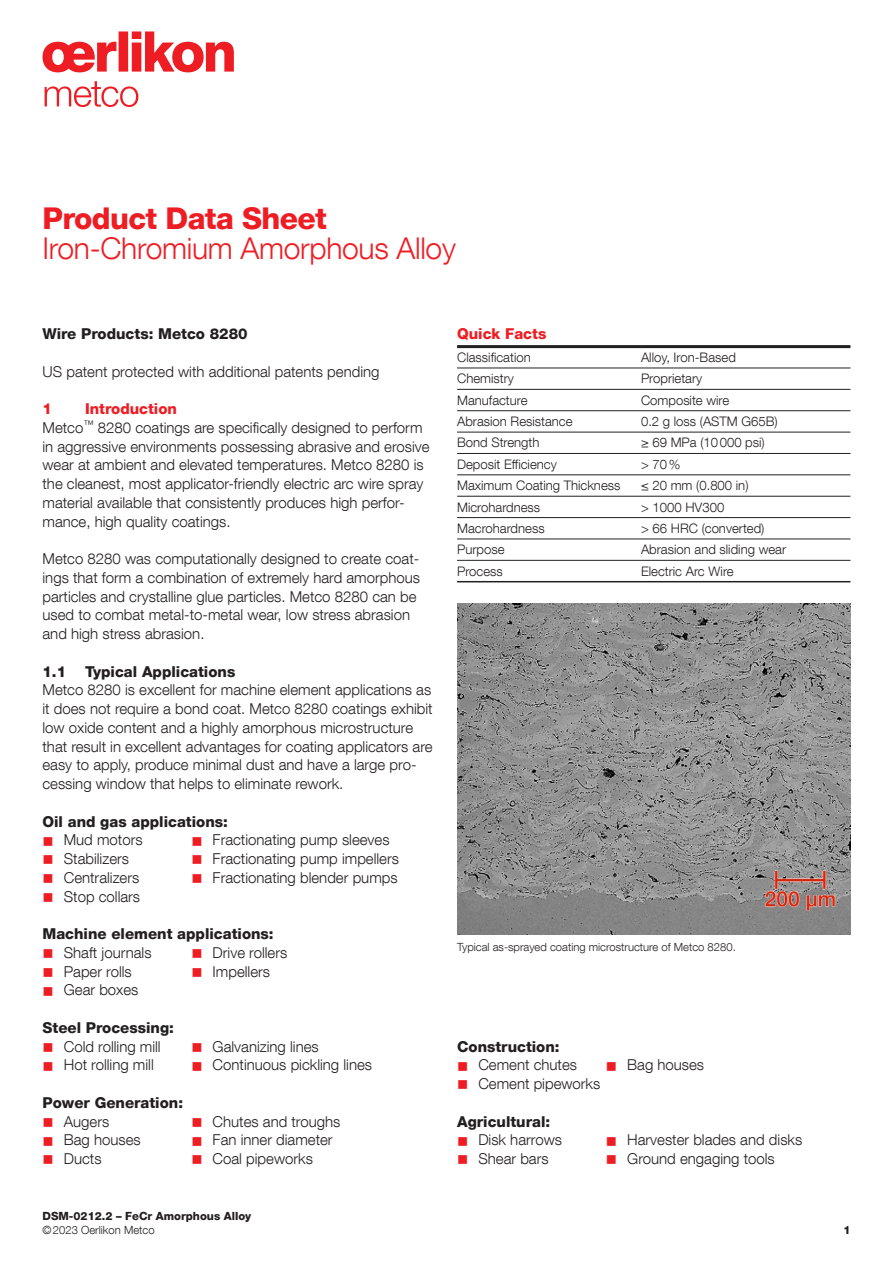
<style>
.page{position:relative;width:893px;height:1263px;background:#fff}
.page>*{position:absolute;margin:0;border:0;box-sizing:border-box;transform-origin:0 0}
.t1{font:300 30px "Helvetica Neue LT Com";letter-spacing:-.01em;color:#ee1d23}
.t2{font:800 30px "Helvetica Neue LT Com";letter-spacing:-.02em;color:#ee1d23}
.t3{font:300 15px/18.8px "Helvetica Neue LT Com";color:#231f20}
.t4{font:800 15px "Helvetica Neue LT Com";color:#231f20}
.t5{font:800 15px "Helvetica Neue LT Com";color:#ee1d23}
.t6{font:300 13.2px "Helvetica Neue LT Com";color:#231f20}
.t7{font:300 11.25px "Helvetica Neue LT Com";color:#231f20}
.t8{font:800 11.25px "Helvetica Neue LT Com";color:#231f20}
.s1{font-weight:800;color:#ee1d23}
.s2{color:#ee1d23}
</style>
<div class="page">
<img style="left:457px;top:604px;width:393px;height:331px">
<svg style="left:43px;top:31px;width:191px;height:41px"></svg>
<svg style="left:45px;top:81px;width:93px;height:26px"></svg>
<hr style="left:457px;top:581px;width:184px;height:1px;background:#231f20">
<hr style="left:641px;top:581px;width:209px;height:1px;background:#231f20">
<hr style="left:457px;top:453px;width:184px;height:1px;background:#231f20">
<hr style="left:641px;top:453px;width:209px;height:1px;background:#231f20">
<hr style="left:457px;top:475px;width:184px;height:1px;background:#231f20">
<hr style="left:641px;top:475px;width:209px;height:1px;background:#231f20">
<hr style="left:457px;top:496px;width:184px;height:1px;background:#231f20">
<hr style="left:641px;top:496px;width:209px;height:1px;background:#231f20">
<hr style="left:457px;top:517px;width:184px;height:1px;background:#231f20">
<hr style="left:641px;top:517px;width:209px;height:1px;background:#231f20">
<hr style="left:457px;top:539px;width:184px;height:1px;background:#231f20">
<hr style="left:641px;top:539px;width:209px;height:1px;background:#231f20">
<hr style="left:457px;top:560px;width:184px;height:1px;background:#231f20">
<hr style="left:641px;top:560px;width:209px;height:1px;background:#231f20">
<hr style="left:457px;top:345px;width:184px;height:3px;background:#231f20">
<hr style="left:641px;top:345px;width:209px;height:3px;background:#231f20">
<hr style="left:457px;top:368px;width:184px;height:1px;background:#231f20">
<hr style="left:641px;top:368px;width:209px;height:1px;background:#231f20">
<hr style="left:457px;top:389px;width:184px;height:1px;background:#231f20">
<hr style="left:641px;top:389px;width:209px;height:1px;background:#231f20">
<hr style="left:457px;top:410px;width:184px;height:1px;background:#231f20">
<hr style="left:641px;top:410px;width:209px;height:1px;background:#231f20">
<hr style="left:457px;top:432px;width:184px;height:1px;background:#231f20">
<hr style="left:641px;top:432px;width:209px;height:1px;background:#231f20">
<h1 class="t2" style="left:43px;top:201px;width:286px">Product Data Sheet</h1>
<h1 class="t1" style="left:43px;top:230px;width:415px">Iron-Chromium Amorphous Alloy</h1>
<p class="t4" style="left:43px;top:325px;width:207px">Wire Products: Metco 8280</p>
<p class="t3" style="left:43px;top:362px;width:339px">US patent protected with additional patents pending</p>
<p class="t5" style="left:43px;top:400px;width:11px">1</p>
<p class="t3" style="left:43px;top:399px;width:389px;text-indent:43px"><span class="s1">Introduction<br></span>Metco<sup>™</sup> 8280 coatings are specifically designed to perform in aggressive environments possessing abrasive and erosive wear at ambient and elevated temperatures. Metco 8280 is the cleanest, most applicator-friendly electric arc wire spray material available that consistently produces high perfor&shy;mance, high quality coatings.</p>
<p class="t3" style="left:43px;top:549px;width:379px">Metco 8280 was computationally designed to create coat&shy;ings that form a combination of extremely hard amorphous particles and crystalline glue particles. Metco 8280 can be used to combat metal-to-metal wear, low stress abrasion and high stress abrasion.</p>
<p class="t4" style="left:43px;top:662px;width:25px">1.1</p>
<p class="t4" style="left:85px;top:662px;width:152px">Typical Applications</p>
<p class="t3" style="left:43px;top:680px;width:392px">Metco 8280 is excellent for machine element applications as it does not require a bond coat. Metco 8280 coatings exhibit low oxide content and a highly amorphous microstructure that result in excellent advantages for coating applicators are easy to apply, produce minimal dust and have a large pro&shy;cessing window that helps to eliminate rework.</p>
<p class="t4" style="left:43px;top:812px;width:187px">Oil and gas applications:</p>
<p class="t3" style="left:43px;top:830px;width:102px"><span class="s2">■</span> Mud motors</p>
<p class="t3" style="left:191px;top:830px;width:200px"><span class="s2">■</span> Fractionating pump sleeves</p>
<p class="t3" style="left:43px;top:849px;width:88px"><span class="s2">■</span> Stabilizers</p>
<p class="t3" style="left:191px;top:849px;width:209px"><span class="s2">■</span> Fractionating pump impellers</p>
<p class="t3" style="left:43px;top:868px;width:98px"><span class="s2">■</span> Centralizers</p>
<p class="t3" style="left:191px;top:868px;width:208px"><span class="s2">■</span> Fractionating blender pumps</p>
<p class="t3" style="left:43px;top:887px;width:99px"><span class="s2">■</span> Stop collars</p>
<p class="t4" style="left:43px;top:925px;width:233px">Machine element applications:</p>
<p class="t3" style="left:43px;top:943px;width:111px"><span class="s2">■</span> Shaft journals</p>
<p class="t3" style="left:191px;top:943px;width:98px"><span class="s2">■</span> Drive rollers</p>
<p class="t3" style="left:43px;top:962px;width:91px"><span class="s2">■</span> Paper rolls</p>
<p class="t3" style="left:191px;top:962px;width:80px"><span class="s2">■</span> Impellers</p>
<p class="t3" style="left:43px;top:980px;width:97px"><span class="s2">■</span> Gear boxes</p>
<p class="t4" style="left:43px;top:1019px;width:133px">Steel Processing:</p>
<p class="t3" style="left:43px;top:1037px;width:120px"><span class="s2">■</span> Cold rolling mill</p>
<p class="t3" style="left:191px;top:1037px;width:129px"><span class="s2">■</span> Galvanizing lines</p>
<p class="t3" style="left:43px;top:1055px;width:113px"><span class="s2">■</span> Hot rolling mill</p>
<p class="t3" style="left:191px;top:1055px;width:182px"><span class="s2">■</span> Continuous pickling lines</p>
<p class="t4" style="left:43px;top:1094px;width:142px">Power Generation:</p>
<p class="t3" style="left:43px;top:1112px;width:68px"><span class="s2">■</span> Augers</p>
<p class="t3" style="left:191px;top:1112px;width:151px"><span class="s2">■</span> Chutes and troughs</p>
<p class="t3" style="left:43px;top:1130px;width:100px"><span class="s2">■</span> Bag houses</p>
<p class="t3" style="left:191px;top:1130px;width:143px"><span class="s2">■</span> Fan inner diameter</p>
<p class="t3" style="left:43px;top:1149px;width:61px"><span class="s2">■</span> Ducts</p>
<p class="t3" style="left:191px;top:1149px;width:123px"><span class="s2">■</span> Coal pipeworks</p>
<p class="t5" style="left:457px;top:325px;width:91px">Quick Facts</p>
<p class="t6" style="left:457px;top:349px;width:75px">Classification</p>
<p class="t6" style="left:641px;top:349px;width:96px">Alloy, Iron-Based</p>
<p class="t6" style="left:457px;top:371px;width:58px">Chemistry</p>
<p class="t6" style="left:641px;top:371px;width:63px">Proprietary</p>
<p class="t6" style="left:457px;top:392px;width:72px">Manufacture</p>
<p class="t6" style="left:641px;top:392px;width:90px">Composite wire</p>
<p class="t6" style="left:457px;top:413px;width:117px">Abrasion Resistance</p>
<p class="t6" style="left:641px;top:413px;width:138px">0.2 g loss (ASTM G65B)</p>
<p class="t6" style="left:457px;top:435px;width:84px">Bond Strength</p>
<p class="t6" style="left:641px;top:435px;width:125px">≥ 69 MPa (10000 psi)</p>
<p class="t6" style="left:457px;top:456px;width:101px">Deposit Efficiency</p>
<p class="t6" style="left:641px;top:456px;width:41px">&gt; 70%</p>
<p class="t6" style="left:457px;top:477px;width:165px">Maximum Coating Thickness</p>
<p class="t6" style="left:641px;top:477px;width:109px">≤ 20 mm (0.800 in)</p>
<p class="t6" style="left:457px;top:499px;width:85px">Microhardness</p>
<p class="t6" style="left:641px;top:499px;width:85px">&gt; 1000 HV300</p>
<p class="t6" style="left:457px;top:520px;width:89px">Macrohardness</p>
<p class="t6" style="left:641px;top:520px;width:125px">&gt; 66 HRC (converted)</p>
<p class="t6" style="left:457px;top:541px;width:49px">Purpose</p>
<p class="t6" style="left:641px;top:541px;width:147px">Abrasion and sliding wear</p>
<p class="t6" style="left:457px;top:563px;width:47px">Process</p>
<p class="t6" style="left:641px;top:563px;width:94px">Electric Arc Wire</p>
<p class="t7" style="left:457px;top:940px;width:280px">Typical as-sprayed coating microstructure of Metco 8280.</p>
<p class="t4" style="left:457px;top:1037px;width:104px">Construction:</p>
<p class="t3" style="left:457px;top:1055px;width:121px"><span class="s2">■</span> Cement chutes</p>
<p class="t3" style="left:606px;top:1055px;width:100px"><span class="s2">■</span> Bag houses</p>
<p class="t3" style="left:457px;top:1074px;width:145px"><span class="s2">■</span> Cement pipeworks</p>
<p class="t4" style="left:457px;top:1112px;width:95px">Agricultural:</p>
<p class="t3" style="left:457px;top:1130px;width:106px"><span class="s2">■</span> Disk harrows</p>
<p class="t3" style="left:606px;top:1130px;width:198px"><span class="s2">■</span> Harvester blades and disks</p>
<p class="t3" style="left:457px;top:1149px;width:93px"><span class="s2">■</span> Shear bars</p>
<p class="t3" style="left:606px;top:1149px;width:170px"><span class="s2">■</span> Ground engaging tools</p>
<p class="t8" style="left:43px;top:1209px;width:210px">DSM-0212.2 – FeCr Amorphous Alloy</p>
<p class="t7" style="left:43px;top:1223px;width:114px">©2023 Oerlikon Metco</p>
<p class="t8" style="left:843px;top:1223px;width:9px">1</p>
</div>
